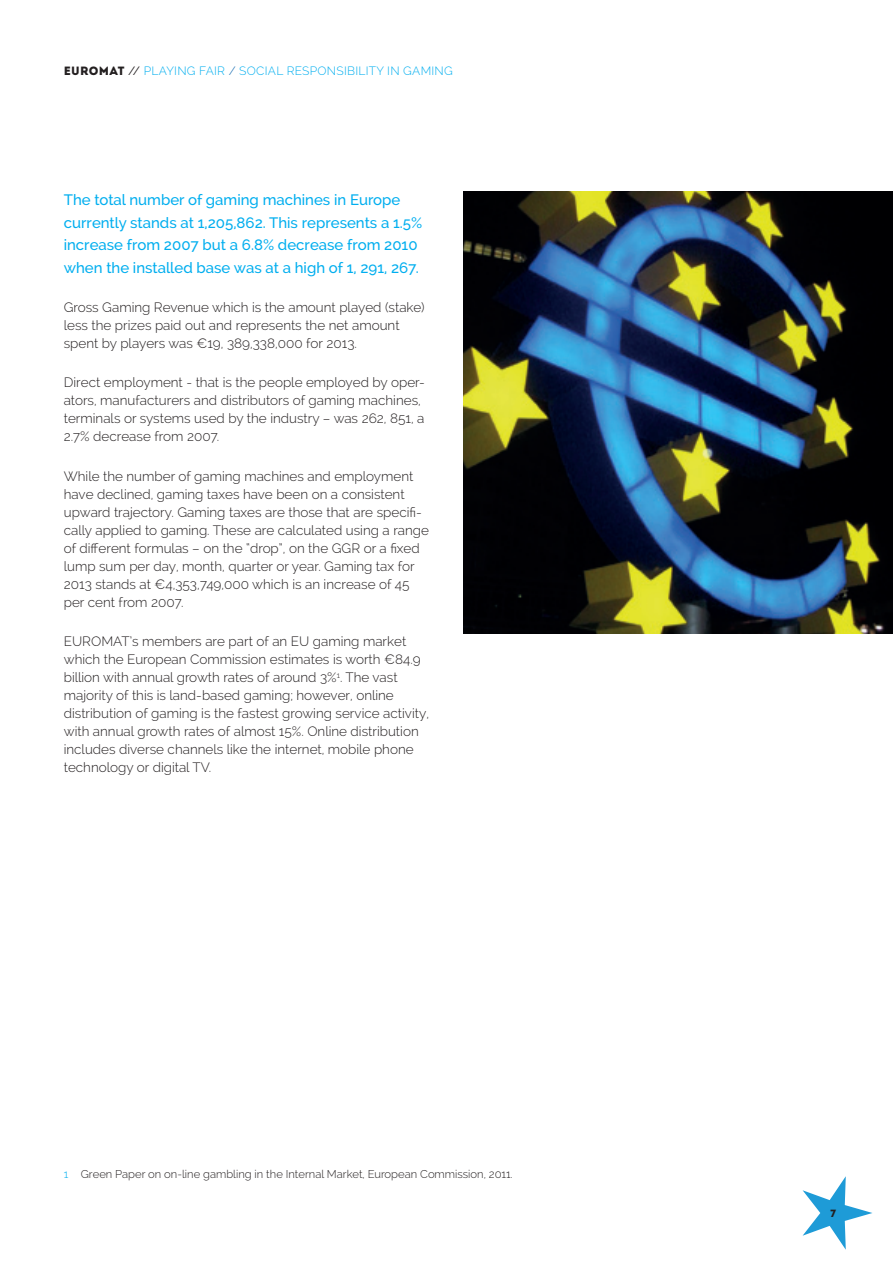
<style>
.page{position:relative;width:893px;height:1263px;background:#fff}
.page>*{position:absolute;margin:0;border:0;box-sizing:border-box;transform-origin:0 0}
.t1{font:500 15px/22.5px "Raleway";color:#00aeef}
.t2{font:300 13.5px/18px "Raleway";color:#231f20}
.t3{font:300 12px "Raleway";letter-spacing:.02em;color:#00aeef}
.t4{font:300 11.25px "Raleway";color:#231f20}
.t5{font:10.5px "Intro";color:#231f20}
.s1{font-family:"Intro";font-weight:400;color:#231f20}
.s2{font-weight:400;color:#231f20}
.s3{color:#1169b0}
.s4{color:#00aeef}
</style>
<div class="page">
<svg style="left:803px;top:1176px;width:69px;height:74px"></svg>
<img style="left:463px;top:191px;width:430px;height:443px">
<p class="t3" style="left:64px;top:64px;width:391px"><span class="s1">EUROMAT</span> <span class="s2">//</span> Playing Fair <span class="s3">/</span> Social Responsibility in Gaming</p>
<p class="t1" style="left:64px;top:189px;width:360px">The total number of gaming machines in Europe currently stands at 1,205,862. This represents a 1.5% increase from 2007 but a 6.8% decrease from 2010 when the installed base was at a high of 1, 291, 267.</p>
<p class="t2" style="left:64px;top:298px;width:362px">Gross Gaming Revenue which is the amount played (stake) less the prizes paid out and represents the net amount spent by players was €19, 389,338,000 for 2013.</p>
<p class="t2" style="left:64px;top:374px;width:363px">Direct employment - that is the people employed by oper&shy;ators, manufacturers and distributors of gaming machines, terminals or systems used by the industry – was 262, 851, a 2.7% decrease from 2007.</p>
<p class="t2" style="left:64px;top:467px;width:367px">While the number of gaming machines and employment have declined, gaming taxes have been on a consistent upward trajectory. Gaming taxes are those that are specifi&shy;cally applied to gaming. These are calculated using a range of different formulas – on the “drop”, on the GGR or a fixed lump sum per day, month, quarter or year. Gaming tax for 2013 stands at €4,353,749,000 which is an increase of 45 per cent from 2007.</p>
<p class="t2" style="left:64px;top:632px;width:367px">EUROMAT’s members are part of an EU gaming market which the European Commission estimates is worth €84.9 billion with annual growth rates of around 3%<sup>1</sup>. The vast majority of this is land-based gaming; however, online distribution of gaming is the fastest growing service activity, with annual growth rates of almost 15%. Online distribution includes diverse channels like the internet, mobile phone technology or digital TV.</p>
<p class="t4" style="left:64px;top:1167px;width:451px"><span class="s4">1</span> Green Paper on on-line gambling in the Internal Market, European Commission, 2011.</p>
<p class="t5" style="left:831px;top:1207px;width:7px">7</p>
</div>
